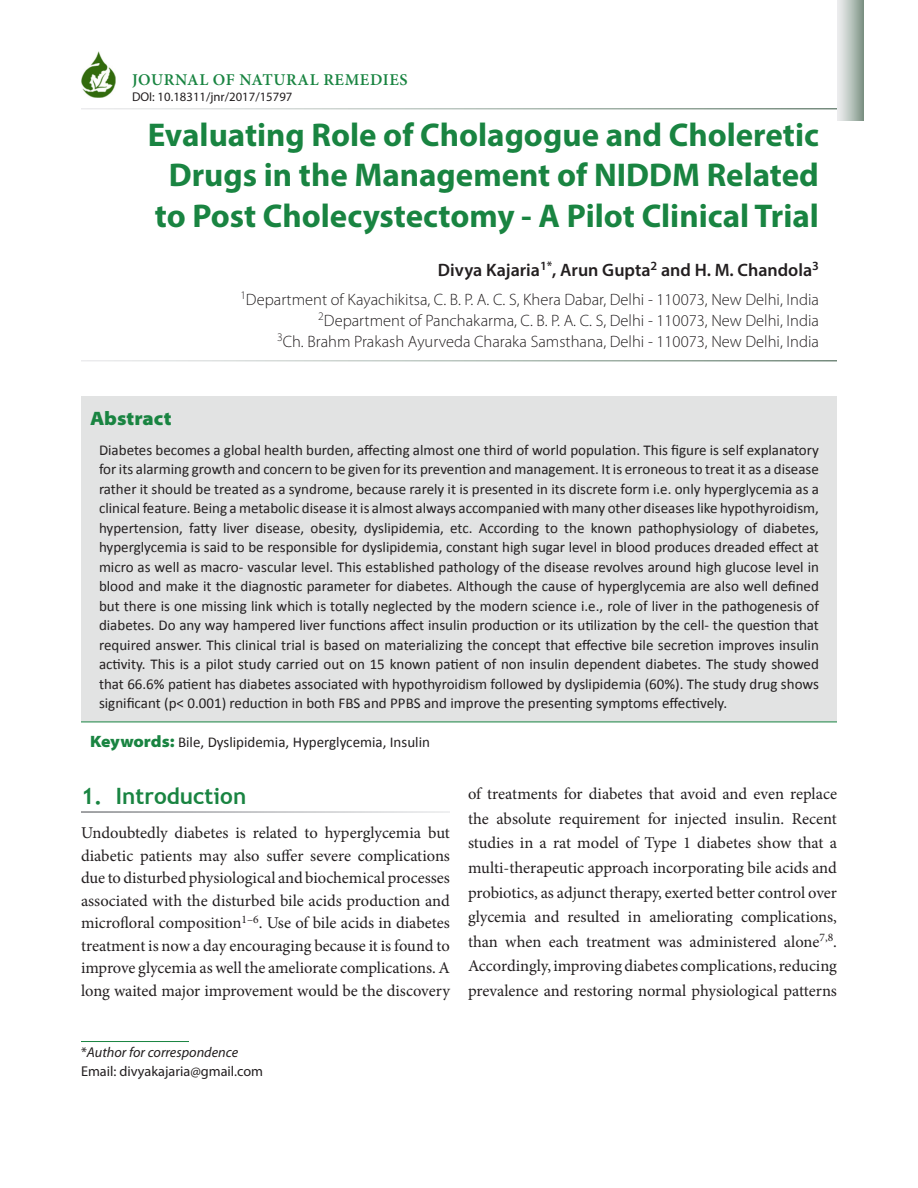
<style>
.page{position:relative;width:918px;height:1188px;background:#fff}
.page>*{position:absolute;margin:0;border:0;box-sizing:border-box;transform-origin:0 0}
.Chapter_Name{font:700 33px/40.5px "Myriad Pro";color:#198441;text-align:right}
.A-level{font:700 22.5px "Trebuchet MS";color:#198441}
.Abs_Head{font:900 semi-expanded 19.5px "Myriad Pro";color:#198441}
.Author_Name{font:600 18px "Myriad Pro";color:#231f20}
.Body_Text_1st_para{font:16.5px/24.6px "Minion Pro";letter-spacing:-.005em;color:#231f20;text-align:justify}
.Affiliation{font:300 16.5px/21px "Myriad Pro";color:#231f20;text-align:right}
.Jrnl_Name{font:600 16.5px "Minion Pro";letter-spacing:.035em;color:#198441}
.Abstract-text{font:15px/19.5px "Calibri";color:#231f20;text-align:justify}
.Key_words{font:15px "Calibri";color:#231f20}
.Footnote{font:14.25px "Myriad Pro";color:#231f20}
.Footnote-2{font:italic 14.25px "Myriad Pro";color:#231f20}
.t1{font:12.75px "Myriad Pro";color:#231f20}
.s1{font-family:"Myriad Pro";font-weight:900;font-stretch:semi-expanded;font-size:16.5px;color:#198441}
.s2{font-style:normal}
</style>
<div class="page">
<hr style="left:81px;top:1041px;width:108px;height:1px;background:#198441">
<svg style="left:837px;top:0;width:27px;height:121px;background:#b8c3bd"></svg>
<img style="left:81px;top:52px;width:35px;height:46px">
<div style="left:81px;top:397px;width:756px;height:325px;background:#e2e3e3"></div>
<hr style="left:81px;top:722px;width:756px;height:1px;background:#198441">
<p class="Jrnl_Name" style="left:132px;top:68px;width:277px">JOURNAL OF NATURAL REMEDIES</p>
<p class="t1" style="left:132px;top:89px;width:162px">DOI: 10.18311/jnr/2017/15797</p>
<p class="Chapter_Name" style="left:148px;top:113px;width:673px">Evaluating Role of Cholagogue and Choleretic<br>Drugs in the Management of NIDDM Related to Post Cholecystectomy - A Pilot Clinical Trial</p>
<p class="Author_Name" style="left:438px;top:259px;width:383px">Divya Kajaria<sup>1*</sup>, Arun Gupta<sup>2</sup> and H. M. Chandola<sup>3</sup></p>
<p class="Affiliation" style="left:240px;top:288px;width:580px"><sup>1</sup>Department of Kayachikitsa, C. B. P. A. C. S, Khera Dabar, Delhi - 110073, New Delhi, India<br><sup>2</sup>Department of Panchakarma, C. B. P. A. C. S, Delhi - 110073, New Delhi, India<br><sup>3</sup>Ch. Brahm Prakash Ayurveda Charaka Samsthana, Delhi - 110073, New Delhi, India</p>
<p class="Abs_Head" style="left:90px;top:407px;width:83px">Abstract</p>
<p class="Abstract-text" style="left:99px;top:440px;width:722px">Diabetes becomes a global health burden, affecting almost one third of world population. This figure is self explanatory for its alarming growth and concern to be given for its prevention and management. It is erroneous to treat it as a disease rather it should be treated as a syndrome, because rarely it is presented in its discrete form i.e. only hyperglycemia as a clinical feature. Being a metabolic disease it is almost always accompanied with many other diseases like hypothyroidism, hypertension, fatty liver disease, obesity, dyslipidemia, etc. According to the known pathophysiology of diabetes, hyperglycemia is said to be responsible for dyslipidemia, constant high sugar level in blood produces dreaded effect at micro as well as macro- vascular level. This established pathology of the disease revolves around high glucose level in blood and make it the diagnostic parameter for diabetes. Although the cause of hyperglycemia are also well defined but there is one missing link which is totally neglected by the modern science i.e., role of liver in the pathogenesis of diabetes. Do any way hampered liver functions affect insulin production or its utilization by the cell- the question that required answer. This clinical trial is based on materializing the concept that effective bile secretion improves insulin activity. This is a pilot study carried out on 15 known patient of non insulin dependent diabetes. The study showed that 66.6% patient has diabetes associated with hypothyroidism followed by dyslipidemia (60%). The study drug shows significant (p&lt; 0.001) reduction in both FBS and PPBS and improve the presenting symptoms effectively.</p>
<p class="Key_words" style="left:90px;top:733px;width:342px"><span class="s1">Keywords:</span> Bile, Dyslipidemia, Hyperglycemia, Insulin</p>
<p class="A-level" style="left:81px;top:782px;width:167px">1. Introduction</p>
<p class="Body_Text_1st_para" style="left:81px;top:822px;width:371px;line-height:22.5px">Undoubtedly diabetes is related to hyperglycemia but diabetic patients may also suffer severe complications due to disturbed physiological and biochemical processes associated with the disturbed bile acids production and microfloral composition<sup>1–6</sup>. Use of bile acids in diabetes treatment is now a day encouraging because it is found to improve glycemia as well the ameliorate complications. A long waited major improvement would be the discovery</p>
<p class="Body_Text_1st_para" style="left:468px;top:782px;width:371px">of treatments for diabetes that avoid and even replace the absolute requirement for injected insulin. Recent studies in a rat model of Type 1 diabetes show that a multi-therapeutic approach incorporating bile acids and probiotics, as adjunct therapy, exerted better control over glycemia and resulted in ameliorating complications, than when each treatment was administered alone<sup>7,8</sup>.<br>Accordingly, improving diabetes complications, reducing prevalence and restoring normal physiological patterns</p>
<p class="Footnote-2" style="left:81px;top:1044px;width:159px"><span class="s2">*</span>Author for correspondence</p>
<p class="Footnote" style="left:81px;top:1063px;width:184px">Email: divyakajaria@gmail.com</p>
</div>
